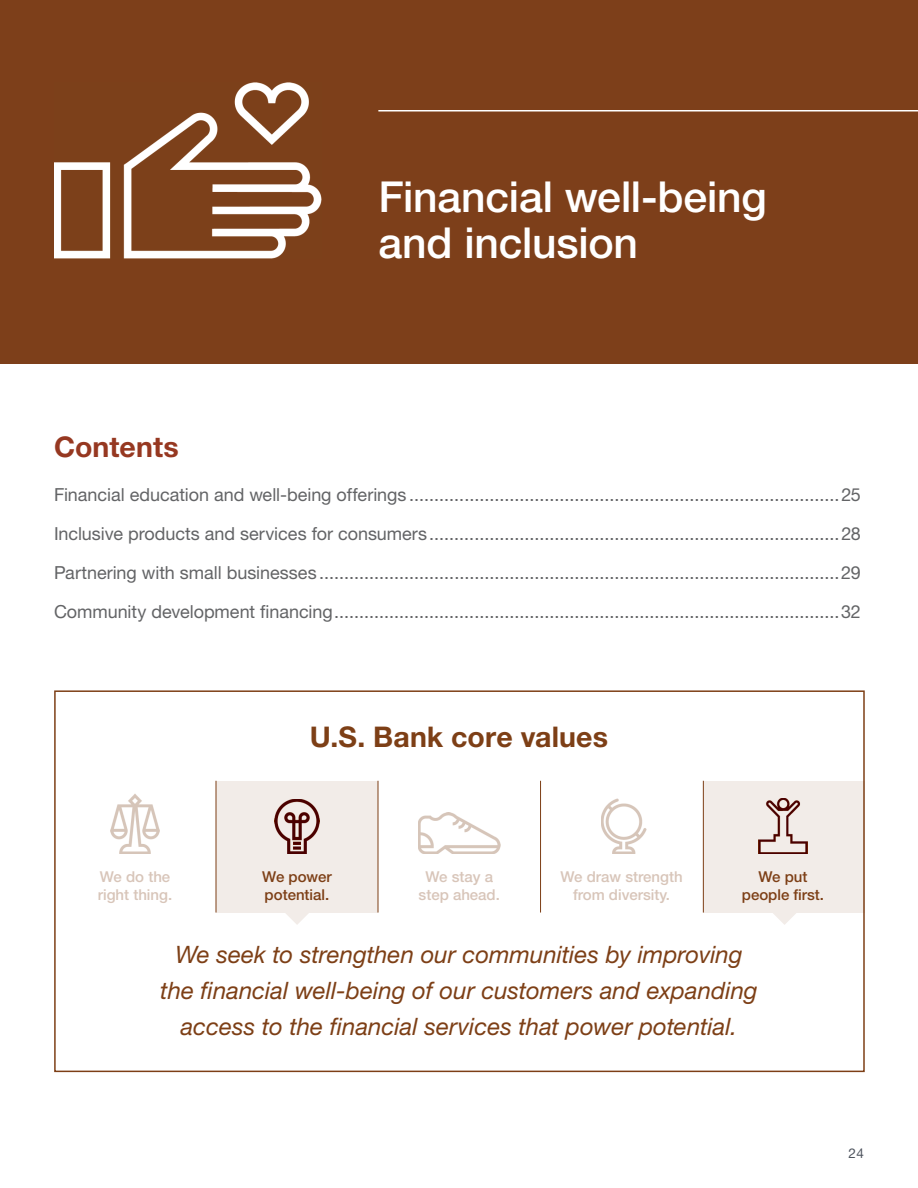
<style>
.page{position:relative;width:918px;height:1188px;background:#fff}
.page>*{position:absolute;margin:0;border:0;box-sizing:border-box;transform-origin:0 0}
.t1{font:500 42.75px/46.7px "Helvetica Neue LT Std";letter-spacing:-.005em;color:#fff}
.t2{font:700 28.5px "Helvetica Neue LT Std";letter-spacing:.005em;color:#7d3f16}
.t3{font:700 28.5px "Helvetica Neue LT Std";color:#963821}
.t4{font:italic 24px/36px "Helvetica Neue LT Std";color:#7d3f16;text-align:center}
.t5{font:18px "Helvetica Neue LT Std";letter-spacing:-.005em;color:#636466}
.t6{font:500 15px/18px "Helvetica Neue LT Std";color:#d8c5b9;text-align:center}
.t7{font:500 15px/18px "Helvetica Neue LT Std";color:#7d3f16;text-align:center}
.t8{font:13.5px "Helvetica Neue LT Std";color:#4e545e}
</style>
<div class="page">
<div style="left:0;top:0;width:918px;height:364px;background:#7d3f1a"></div>
<div style="left:216px;top:781px;width:162px;height:132px;background:#f2ece8"></div>
<svg style="left:286px;top:913px;width:23px;height:12px"></svg>
<div style="left:704px;top:781px;width:161px;height:132px;background:#f2ece8"></div>
<svg style="left:773px;top:913px;width:23px;height:12px"></svg>
<div style="left:54px;top:690px;width:811px;height:382px;border:2px solid #7d3f16"></div>
<img style="left:418px;top:813px;width:82px;height:41px">
<img style="left:759px;top:798px;width:48px;height:56px">
<img style="left:601px;top:798px;width:46px;height:56px">
<img style="left:275px;top:799px;width:44px;height:55px">
<hr style="left:216px;top:781px;width:1px;height:132px;background:#7d3f16">
<hr style="left:378px;top:781px;width:1px;height:132px;background:#7d3f16">
<hr style="left:540px;top:781px;width:1px;height:132px;background:#7d3f16">
<hr style="left:703px;top:781px;width:1px;height:132px;background:#7d3f16">
<hr style="left:378px;top:110px;width:540px;height:2px;background:#fff">
<img style="left:111px;top:794px;width:48px;height:60px">
<img style="left:54px;top:82px;width:267px;height:176px">
<h1 class="t1" style="left:378px;top:173px;width:390px">Financial well-being and inclusion</h1>
<h1 class="t3" style="left:54px;top:429px;width:126px">Contents</h1>
<p class="t5" style="left:54px;top:483px;width:809px">Financial education and well-being offerings ......................................................................................25</p>
<p class="t5" style="left:54px;top:522px;width:809px">Inclusive products and services for consumers ..................................................................................28</p>
<p class="t5" style="left:54px;top:561px;width:808px">Partnering with small businesses ........................................................................................................29</p>
<p class="t5" style="left:54px;top:600px;width:808px">Community development financing .....................................................................................................32</p>
<p class="t6" style="left:98px;top:867px;width:76px;text-align:left">We do the right thing.</p>
<h2 class="t2" style="left:310px;top:720px;width:300px">U.S. Bank core values</h2>
<p class="t7" style="left:262px;top:867px;width:71px;text-align:left">We power potential.</p>
<p class="t6" style="left:419px;top:867px;width:83px">We stay a step ahead.</p>
<p class="t7" style="left:742px;top:867px;width:84px">We put people first.</p>
<p class="t6" style="left:560px;top:867px;width:124px">We draw strength from diversity.</p>
<p class="t4" style="left:160px;top:936px;width:599px">We seek to strengthen our communities by improving the financial well-being of our customers and expanding access to the financial services that power potential.</p>
<p class="t8" style="left:849px;top:1145px;width:17px">24</p>
</div>
